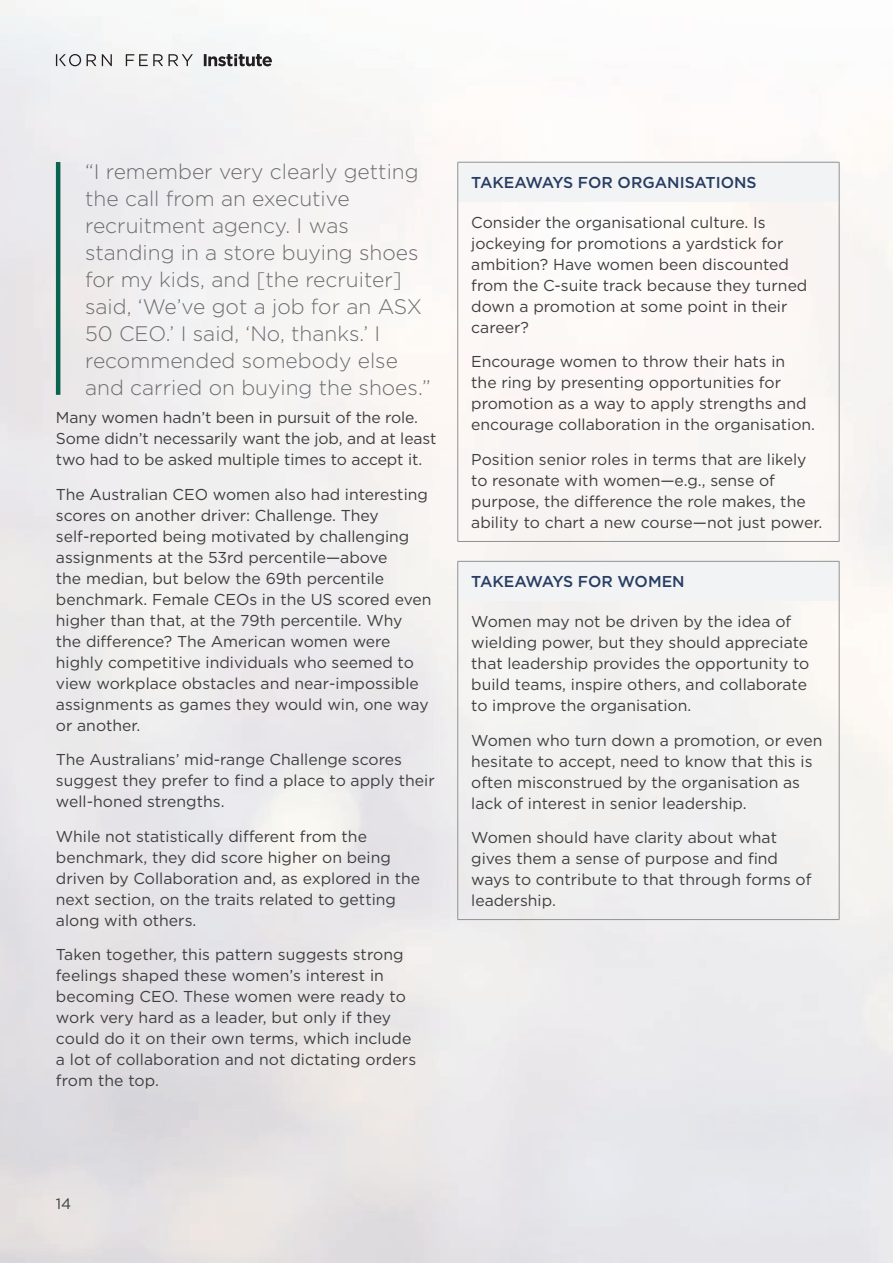
<style>
.page{position:relative;width:893px;height:1263px;background:#fff}
.page>*{position:absolute;margin:0;border:0;box-sizing:border-box;transform-origin:0 0}
.t1{font:300 21px/27px "Gotham";color:#6c6d70}
.t2{font:15.75px/21px "Gotham";color:#3e3e3f}
.t3{font:500 15.75px "Gotham";color:#273d63}
.t4{font:15px "Gotham";color:#3e3e3f}
</style>
<div class="page">
<svg style="left:204px;top:54px;width:68px;height:12px"></svg>
<svg style="left:56px;top:54px;width:137px;height:12px"></svg>
<hr style="left:56px;top:162px;width:4px;height:233px;background:#0b6450">
<div style="left:458px;top:162px;width:381px;height:40px;background:#f2f3f4"></div>
<hr style="left:458px;top:162px;width:381px;height:1px;background:#919191">
<hr style="left:457px;top:162px;width:1px;height:40px;background:#919191">
<hr style="left:839px;top:162px;width:1px;height:40px;background:#919191">
<hr style="left:457px;top:202px;width:1px;height:339px;background:#919191">
<hr style="left:839px;top:202px;width:1px;height:339px;background:#919191">
<hr style="left:458px;top:541px;width:381px;height:1px;background:#919191">
<div style="left:458px;top:561px;width:381px;height:40px;background:#f2f3f4"></div>
<hr style="left:458px;top:561px;width:381px;height:1px;background:#919191">
<hr style="left:457px;top:561px;width:1px;height:40px;background:#919191">
<hr style="left:839px;top:561px;width:1px;height:40px;background:#919191">
<hr style="left:457px;top:601px;width:1px;height:318px;background:#919191">
<hr style="left:839px;top:601px;width:1px;height:318px;background:#919191">
<hr style="left:458px;top:919px;width:381px;height:1px;background:#919191">
<p class="t1" style="left:85px;top:157px;width:347px">“I remember very clearly getting the call from an executive recruitment agency. I was standing in a store buying shoes for my kids, and [the recruiter] said, ‘We’ve got a job for an ASX<br>50 CEO.’ I said, ‘No, thanks.’ I recommended somebody else and carried on buying the shoes.”</p>
<p class="t2" style="left:56px;top:407px;width:382px">Many women hadn’t been in pursuit of the role.<br>Some didn’t necessarily want the job, and at least two had to be asked multiple times to accept it.</p>
<p class="t2" style="left:56px;top:483px;width:377px">The Australian CEO women also had interesting scores on another driver: Challenge. They self-reported being motivated by challenging assignments at the 53rd percentile—above<br>the median, but below the 69th percentile benchmark. Female CEOs in the US scored even higher than that, at the 79th percentile. Why the difference? The American women were highly competitive individuals who seemed to view workplace obstacles and near-impossible assignments as games they would win, one way or another.</p>
<p class="t2" style="left:56px;top:749px;width:380px">The Australians’ mid-range Challenge scores suggest they prefer to find a place to apply their well-honed strengths.</p>
<p class="t2" style="left:56px;top:825px;width:366px">While not statistically different from the benchmark, they did score higher on being driven by Collaboration and, as explored in the next section, on the traits related to getting along with others.</p>
<p class="t2" style="left:56px;top:944px;width:362px">Taken together, this pattern suggests strong feelings shaped these women’s interest in becoming CEO. These women were ready to work very hard as a leader, but only if they could do it on their own terms, which include a lot of collaboration and not dictating orders from the top.</p>
<p class="t3" style="left:471px;top:172px;width:287px">TAKEAWAYS FOR ORGANISATIONS</p>
<p class="t2" style="left:471px;top:211px;width:338px">Consider the organisational culture. Is jockeying for promotions a yardstick for ambition? Have women been discounted from the C-suite track because they turned down a promotion at some point in their career?</p>
<p class="t2" style="left:471px;top:351px;width:345px">Encourage women to throw their hats in<br>the ring by presenting opportunities for promotion as a way to apply strengths and encourage collaboration in the organisation.</p>
<p class="t2" style="left:471px;top:448px;width:352px">Position senior roles in terms that are likely to resonate with women—e.g., sense of purpose, the difference the role makes, the ability to chart a new course—not just power.</p>
<p class="t3" style="left:471px;top:571px;width:215px">TAKEAWAYS FOR WOMEN</p>
<p class="t2" style="left:471px;top:611px;width:340px">Women may not be driven by the idea of wielding power, but they should appreciate that leadership provides the opportunity to build teams, inspire others, and collaborate to improve the organisation.</p>
<p class="t2" style="left:471px;top:729px;width:353px">Women who turn down a promotion, or even hesitate to accept, need to know that this is often misconstrued by the organisation as lack of interest in senior leadership.</p>
<p class="t2" style="left:471px;top:826px;width:342px">Women should have clarity about what gives them a sense of purpose and find ways to contribute to that through forms of leadership.</p>
<p class="t4" style="left:56px;top:1194px;width:17px">14</p>
</div>
